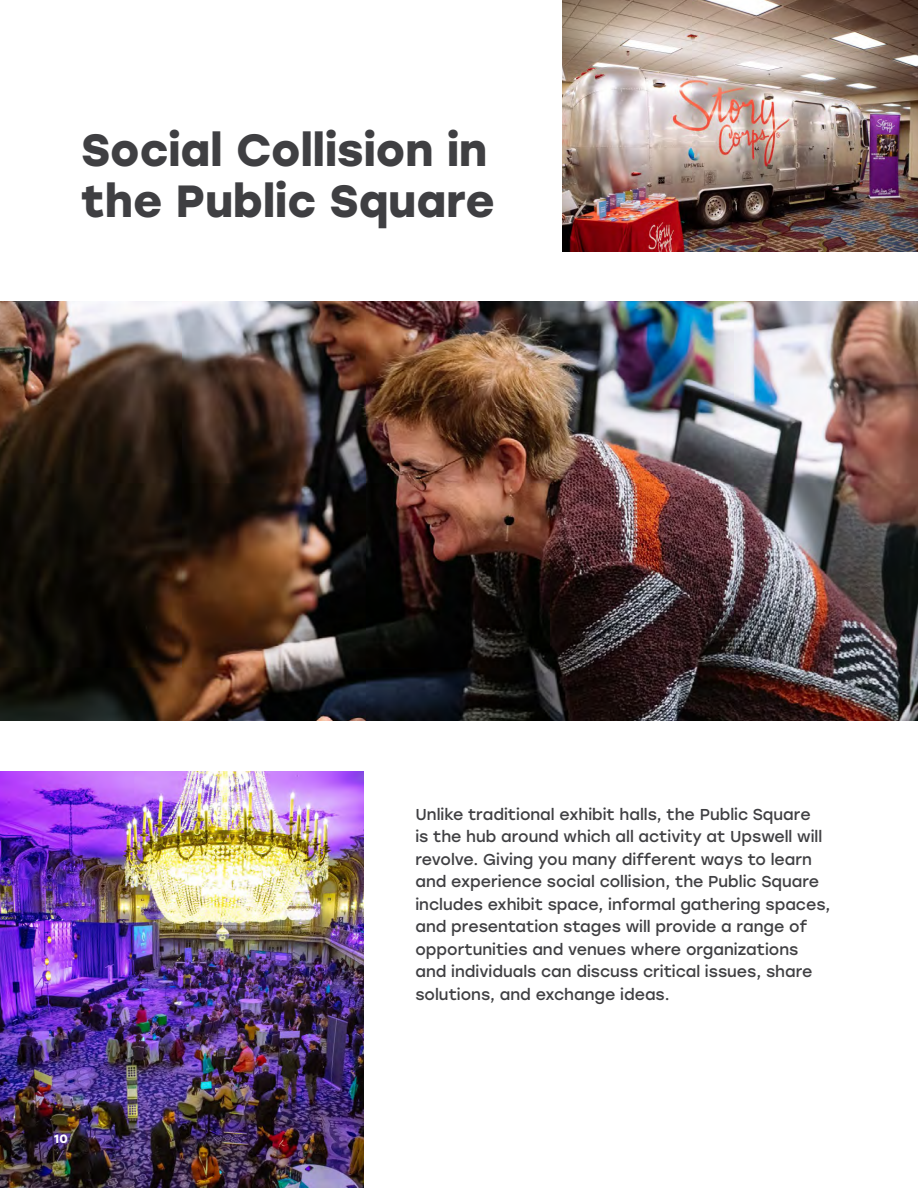
<style>
.page{position:relative;width:918px;height:1188px;background:#fff}
.page>*{position:absolute;margin:0;border:0;box-sizing:border-box;transform-origin:0 0}
.t1{font:700 45px/51px "Stolzl";color:#3f3f42}
.t2{font:15.75px/22.5px "Stolzl";color:#3f3f42}
.t3{font:700 12px "Stolzl";color:#fff}
</style>
<div class="page">
<img style="left:562px;top:0;width:356px;height:252px">
<img style="left:0;top:772px;width:364px;height:416px">
<img style="left:0;top:301px;width:918px;height:420px">
<h1 class="t1" style="left:81px;top:122px;width:415px">Social Collision in the Public Square</h1>
<p class="t3" style="left:54px;top:1131px;width:16px">10</p>
<p class="t2" style="left:415px;top:802px;width:417px">Unlike traditional exhibit halls, the Public Square<br>is the hub around which all activity at Upswell will revolve. Giving you many different ways to learn and experience social collision, the Public Square includes exhibit space, informal gathering spaces, and presentation stages will provide a range of opportunities and venues where organizations and individuals can discuss critical issues, share solutions, and exchange ideas.</p>
</div>
